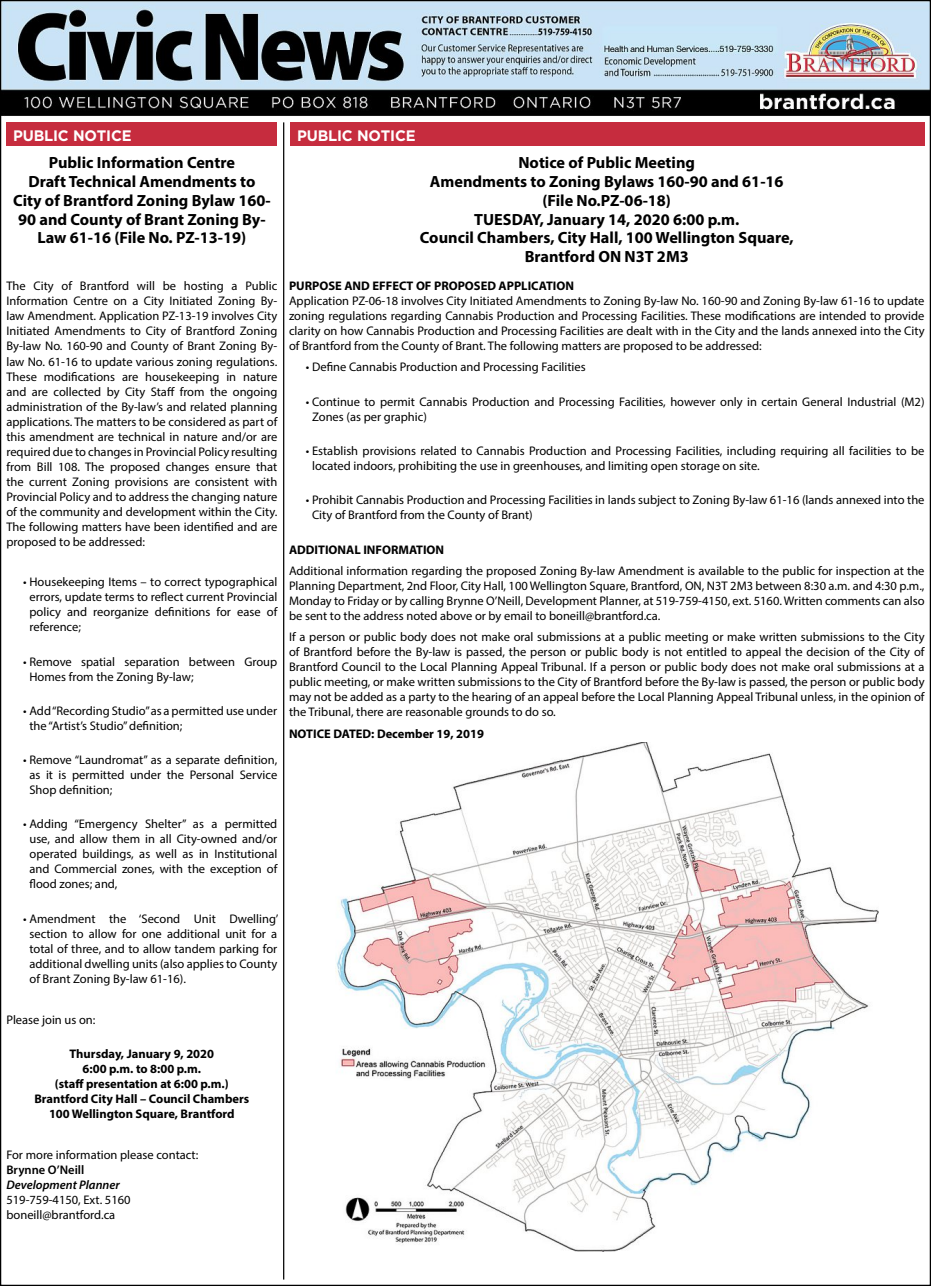
<style>
.page{position:relative;width:931px;height:1286px;background:#fff}
.page>*{position:absolute;margin:0;border:0;box-sizing:border-box;transform-origin:0 0}
.t1{font:700 16.25px/18.8px "Myriad Pro";color:#000;text-align:center}
.t2{font:700 15.12px "Gotham";letter-spacing:-.01em;color:#fff}
.t3{font:12.5px/15px "Myriad Pro";color:#000;text-align:justify}
.t4{font:700 12.5px/15px "Myriad Pro";color:#000;text-align:center}
.t5{font:italic 600 12.5px "Myriad Pro";color:#000}
.t6{font:600 12.5px "Myriad Pro";color:#000}
</style>
<div class="page">
<img style="left:2px;top:2px;width:927px;height:114px">
<hr style="left:283px;top:122px;width:1px;height:1157px;background:#000">
<div style="left:6px;top:122px;width:271px;height:24px;background:#c62c3e"></div>
<div style="left:290px;top:122px;width:634px;height:24px;background:#c62c3e"></div>
<img style="left:336px;top:742px;width:542px;height:510px">
<p class="t2" style="left:13px;top:130px;width:120px">PUBLIC NOTICE</p>
<p class="t2" style="left:297px;top:130px;width:120px">PUBLIC NOTICE</p>
<h1 class="t1" style="left:13px;top:155px;width:259px">Public Information Centre<br>Draft Technical Amendments to<br>City of Brantford Zoning Bylaw 160-<br>90 and County of Brant Zoning By-<br>Law 61-16 (File No. PZ-13-19)</h1>
<p class="t3" style="left:6px;top:280px;width:272px">The City of Brantford will be hosting a Public Information Centre on a City Initiated Zoning By&shy;law Amendment. Application PZ-13-19 involves City Initiated Amendments to City of Brantford Zoning By-law No. 160-90 and County of Brant Zoning By&shy;law No. 61-16 to update various zoning regulations.<br>These modifications are housekeeping in nature and are collected by City Staff from the ongoing administration of the By-law’s and related planning applications. The matters to be considered as part of this amendment are technical in nature and/or are required due to changes in Provincial Policy resulting from Bill 108. The proposed changes ensure that the current Zoning provisions are consistent with Provincial Policy and to address the changing nature of the community and development within the City.<br>The following matters have been identified and are proposed to be addressed:</p>
<p class="t3" style="left:29px;top:576px;width:249px;text-indent:-6px">• Housekeeping Items – to correct typographical errors, update terms to reflect current Provincial policy and reorganize definitions for ease of reference;</p>
<p class="t3" style="left:29px;top:655px;width:249px;text-indent:-6px">• Remove spatial separation between Group<br>Homes from the Zoning By-law;</p>
<p class="t3" style="left:29px;top:704px;width:249px;text-indent:-6px">• Add“Recording Studio”as a permitted use under the “Artist’s Studio”definition;</p>
<p class="t3" style="left:29px;top:754px;width:249px;text-indent:-6px">• Remove “Laundromat” as a separate definition, as it is permitted under the Personal Service Shop definition;</p>
<p class="t3" style="left:29px;top:818px;width:249px;text-indent:-6px">• Adding “Emergency Shelter” as a permitted use, and allow them in all City-owned and/or operated buildings, as well as in Institutional and Commercial zones, with the exception of flood zones; and,</p>
<p class="t3" style="left:29px;top:912px;width:250px;text-indent:-6px">• Amendment the ‘Second Unit Dwelling’ section to allow for one additional unit for a total of three, and to allow tandem parking for additional dwelling units (also applies to County of Brant Zoning By-law 61-16).</p>
<p class="t3" style="left:6px;top:1013px;width:90px">Please join us on:</p>
<p class="t4" style="left:34px;top:1047px;width:216px">Thursday, January 9, 2020<br>6:00 p.m. to 8:00 p.m.<br>(staff presentation at 6:00 p.m.)<br>Brantford City Hall – Council Chambers<br>100 Wellington Square, Brantford</p>
<p class="t3" style="left:6px;top:1148px;width:193px">For more information please contact:</p>
<p class="t6" style="left:6px;top:1165px;width:79px">Brynne O’Neill</p>
<p class="t5" style="left:6px;top:1180px;width:115px">Development Planner</p>
<p class="t3" style="left:6px;top:1193px;width:126px">519-759-4150, Ext. 5160 boneill@brantford.ca</p>
<h1 class="t1" style="left:420px;top:155px;width:375px">Notice of Public Meeting<br>Amendments to Zoning Bylaws 160-90 and 61-16 (File No.PZ-06-18)<br>TUESDAY, January 14, 2020 6:00 p.m.<br>Council Chambers, City Hall, 100 Wellington Square, Brantford ON N3T 2M3</h1>
<p class="t4" style="left:289px;top:279px;width:286px">PURPOSE AND EFFECT OF PROPOSED APPLICATION</p>
<p class="t3" style="left:289px;top:294px;width:637px">Application PZ-06-18 involves City Initiated Amendments to Zoning By-law No. 160-90 and Zoning By-law 61-16 to update zoning regulations regarding Cannabis Production and Processing Facilities. These modifications are intended to provide clarity on how Cannabis Production and Processing Facilities are dealt with in the City and the lands annexed into the City of Brantford from the County of Brant. The following matters are proposed to be addressed:</p>
<p class="t3" style="left:306px;top:361px;width:281px">• Define Cannabis Production and Processing Facilities</p>
<p class="t3" style="left:312px;top:395px;width:614px;text-indent:-6px">• Continue to permit Cannabis Production and Processing Facilities, however only in certain General Industrial (M2)<br>Zones (as per graphic)</p>
<p class="t3" style="left:312px;top:444px;width:614px;text-indent:-6px">• Establish provisions related to Cannabis Production and Processing Facilities, including requiring all facilities to be located indoors, prohibiting the use in greenhouses, and limiting open storage on site.</p>
<p class="t3" style="left:312px;top:494px;width:614px;text-indent:-6px">• Prohibit Cannabis Production and Processing Facilities in lands subject to Zoning By-law 61-16 (lands annexed into the<br>City of Brantford from the County of Brant)</p>
<p class="t4" style="left:289px;top:543px;width:157px">ADDITIONAL INFORMATION</p>
<p class="t3" style="left:289px;top:564px;width:637px">Additional information regarding the proposed Zoning By-law Amendment is available to the public for inspection at the Planning Department, 2nd Floor, City Hall, 100 Wellington Square, Brantford, ON, N3T 2M3 between 8:30 a.m. and 4:30 p.m., Monday to Friday or by calling Brynne O’Neill, Development Planner, at 519-759-4150, ext. 5160. Written comments can also be sent to the address noted above or by email to boneill@brantford.ca.</p>
<p class="t3" style="left:289px;top:631px;width:637px">If a person or public body does not make oral submissions at a public meeting or make written submissions to the City of Brantford before the By-law is passed, the person or public body is not entitled to appeal the decision of the City of Brantford Council to the Local Planning Appeal Tribunal. If a person or public body does not make oral submissions at a public meeting, or make written submissions to the City of Brantford before the By-law is passed, the person or public body may not be added as a party to the hearing of an appeal before the Local Planning Appeal Tribunal unless, in the opinion of the Tribunal, there are reasonable grounds to do so.</p>
<p class="t4" style="left:289px;top:727px;width:196px">NOTICE DATED: December 19, 2019</p>
</div>
